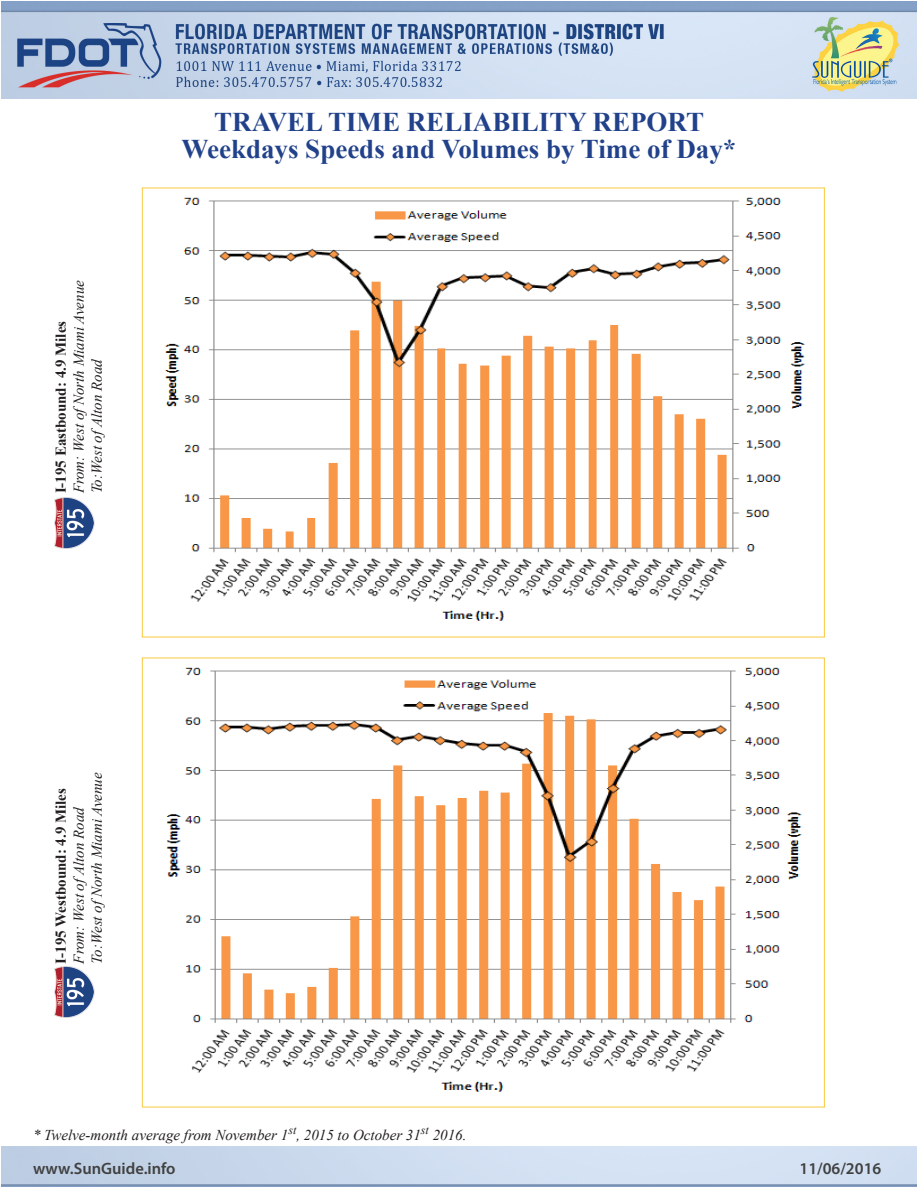
<style>
.page{position:relative;width:918px;height:1188px;background:#fff}
.page>*{position:absolute;margin:0;border:0;box-sizing:border-box;transform-origin:0 0}
.t1{font:700 27px/26.5px "Times New Roman";color:#21428b;text-align:center}
.t2{font:600 16.5px "Myriad Pro";color:#404040}
.t3{font:italic 15px "Times New Roman";color:#231f20}
.t4{font:700 15px "Times New Roman";color:#231f20}
</style>
<div class="page">
<img style="left:2px;top:1px;width:914px;height:98px">
<img style="left:54px;top:497px;width:41px;height:51px">
<img style="left:54px;top:967px;width:41px;height:50px">
<img style="left:164px;top:197px;width:641px;height:424px">
<img style="left:166px;top:667px;width:636px;height:425px">
<p class="t3" style="left:69px;top:493px;width:215px;rotate:-90deg">From: West ofNorth Miami Avenue</p>
<p class="t4" style="left:51px;top:493px;width:174px;rotate:-90deg">I-195 Eastbound: 4.9 Miles</p>
<p class="t3" style="left:87px;top:493px;width:136px;rotate:-90deg">To:West ofAlton Road</p>
<h1 class="t1" style="left:182px;top:108px;width:556px">TRAVEL TIME RELIABILITY REPORT<br>Weekdays Speeds and Volumes by Time of Day*</h1>
<p class="t3" style="left:87px;top:964px;width:193px;rotate:-90deg">To:West ofNorth Miami Avenue</p>
<p class="t4" style="left:51px;top:964px;width:177px;rotate:-90deg">I-195 Westbound: 4.9 Miles</p>
<p class="t3" style="left:69px;top:964px;width:158px;rotate:-90deg">From: West ofAlton Road</p>
<p class="t3" style="left:33px;top:1125px;width:435px">* Twelve-month average from November 1<sup>st</sup>, 2015 to October 31<sup>st</sup> 2016.</p>
<p class="t2" style="left:33px;top:1158px;width:144px">www.SunGuide.info</p>
<p class="t2" style="left:800px;top:1158px;width:83px">11/06/2016</p>
</div>
